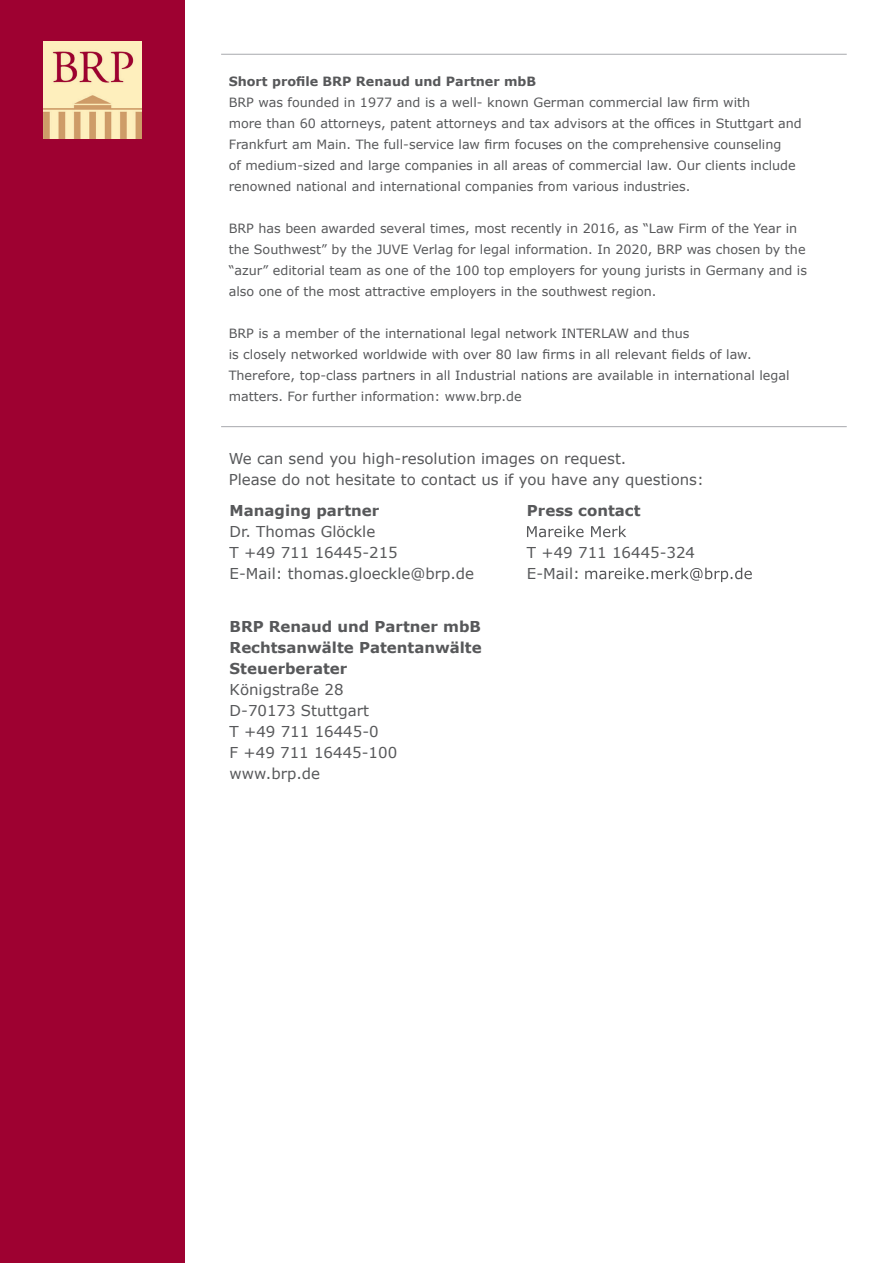
<style>
.page{position:relative;width:893px;height:1263px;background:#fff}
.page>*{position:absolute;margin:0;border:0;box-sizing:border-box;transform-origin:0 0}
.t1{font:15px "Verdana";color:#57585a}
.t2{font:700 15px "Verdana";color:#57585a}
.t3{font:12.75px/21px "Verdana";color:#57585a}
.t4{font:700 12.75px "Verdana";color:#57585a}
</style>
<div class="page">
<div style="left:0;top:0;width:185px;height:1262px;background:#9e0131"></div>
<img style="left:43px;top:41px;width:98px;height:98px">
<hr style="left:221px;top:426px;width:626px;height:1px;background:#a8a9ad">
<hr style="left:221px;top:54px;width:626px;height:1px;background:#a8a9ad">
<svg style="left:527px;top:526px;width:99px;height:11px"></svg>
<svg style="left:585px;top:568px;width:167px;height:14px"></svg>
<p class="t4" style="left:229px;top:72px;width:309px">Short profile BRP Renaud und Partner mbB</p>
<p class="t3" style="left:229px;top:91px;width:523px">BRP was founded in 1977 and is a well- known German commercial law firm with</p>
<p class="t3" style="left:229px;top:112px;width:575px">more than 60 attorneys, patent attorneys and tax advisors at the offices in Stuttgart and Frankfurt am Main. The full-service law firm focuses on the comprehensive counseling<br>of medium-sized and large companies in all areas of commercial law. Our clients include renowned national and international companies from various industries.</p>
<p class="t3" style="left:229px;top:217px;width:580px">BRP has been awarded several times, most recently in 2016, as “Law Firm of the Year in the Southwest” by the JUVE Verlag for legal information. In 2020, BRP was chosen by the “azur” editorial team as one of the 100 top employers for young jurists in Germany and is also one of the most attractive employers in the southwest region.</p>
<p class="t3" style="left:229px;top:322px;width:462px">BRP is a member of the international legal network INTERLAW and thus</p>
<p class="t3" style="left:229px;top:343px;width:525px">is closely networked worldwide with over 80 law firms in all relevant fields of law.</p>
<p class="t3" style="left:229px;top:364px;width:562px">Therefore, top-class partners in all Industrial nations are available in international legal matters. For further information: www.brp.de</p>
<p class="t1" style="left:229px;top:448px;width:399px">We can send you high-resolution images on request.</p>
<p class="t1" style="left:229px;top:469px;width:477px">Please do not hesitate to contact us if you have any questions:</p>
<p class="t2" style="left:230px;top:500px;width:151px">Managing partner</p>
<p class="t1" style="left:230px;top:521px;width:147px">Dr. Thomas Glöckle</p>
<p class="t1" style="left:230px;top:542px;width:170px">T +49 711 16445-215</p>
<p class="t1" style="left:230px;top:563px;width:246px">E-Mail: thomas.gloeckle@brp.de</p>
<p class="t2" style="left:527px;top:500px;width:115px">Press contact</p>
<p class="t1" style="left:527px;top:542px;width:170px">T +49 711 16445-324</p>
<p class="t1" style="left:527px;top:563px;width:54px">E-Mail:</p>
<p class="t2" style="left:230px;top:615px;width:253px">BRP Renaud und Partner mbB</p>
<p class="t2" style="left:230px;top:636px;width:254px">Rechtsanwälte Patentanwälte</p>
<p class="t2" style="left:230px;top:657px;width:119px">Steuerberater</p>
<p class="t1" style="left:230px;top:679px;width:115px">Königstraße 28</p>
<p class="t1" style="left:230px;top:700px;width:141px">D-70173 Stuttgart</p>
<p class="t1" style="left:230px;top:721px;width:151px">T +49 711 16445-0</p>
<p class="t1" style="left:230px;top:742px;width:169px">F +49 711 16445-100</p>
<p class="t1" style="left:230px;top:763px;width:92px">www.brp.de</p>
</div>
